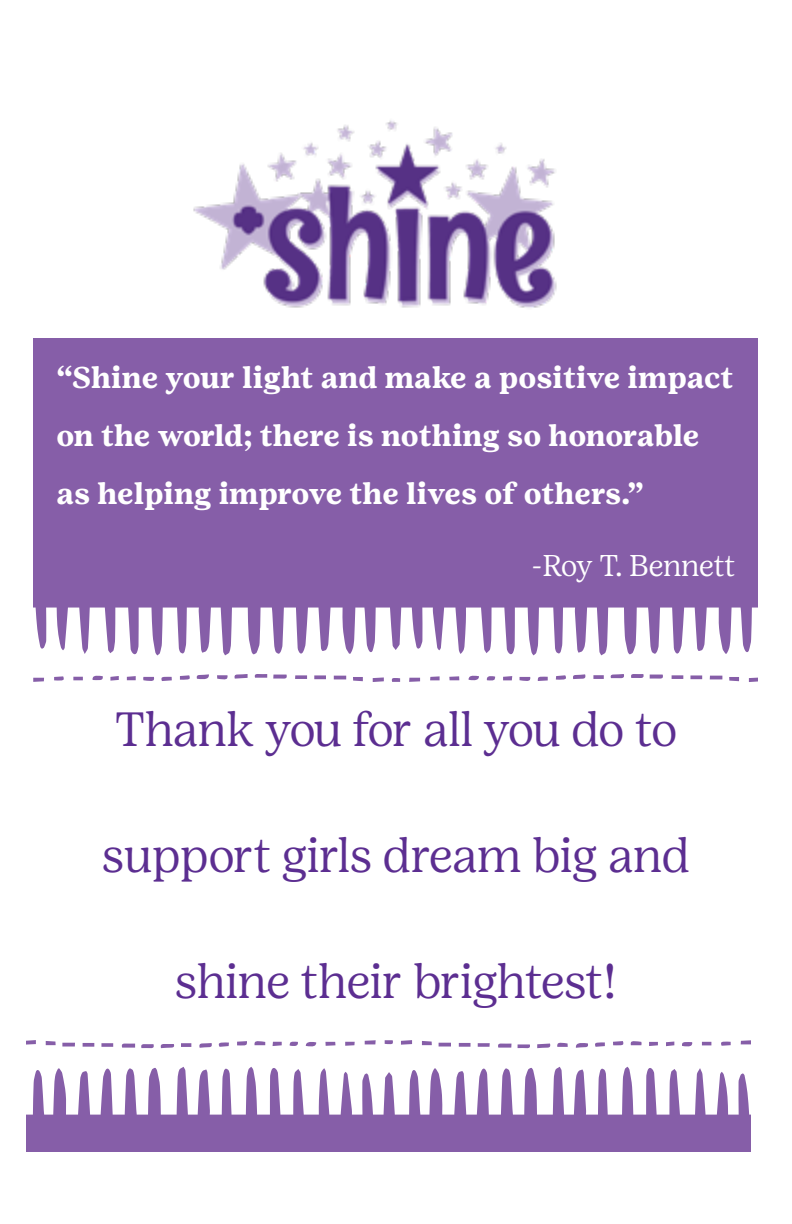
<style>
.page{position:relative;width:792px;height:1224px;background:#fff}
.page>*{position:absolute;margin:0;border:0;box-sizing:border-box;transform-origin:0 0}
.t1{font:300 48px "Girl Scout Display";color:#5c2e91}
.t2{font:700 30px/58px "Girl Scout Text";color:#fff}
.t3{font:300 30px "Girl Scout Display";color:#fff}
</style>
<div class="page">
<img style="left:193px;top:120px;width:364px;height:188px">
<div style="left:34px;top:338px;width:724px;height:363px;background:#865ea8"></div>
<svg style="left:34px;top:608px;width:724px;height:93px;fill:#fff"></svg>
<div style="left:26px;top:1021px;width:725px;height:131px;background:#865ea8"></div>
<svg style="left:26px;top:1021px;width:725px;height:94px;fill:#fff"></svg>
<p class="t2" style="left:56px;top:348px;width:679px">“Shine your light and make a positive impact on the world; there is nothing so honorable as helping improve the lives of others.”</p>
<p class="t3" style="left:531px;top:549px;width:206px">-Roy T. Bennett</p>
<h1 class="t1" style="left:115px;top:702px;width:564px">Thank you for all you do to</h1>
<h1 class="t1" style="left:102px;top:828px;width:589px">support girls dream big and</h1>
<h1 class="t1" style="left:175px;top:954px;width:443px">shine their brightest!</h1>
</div>
